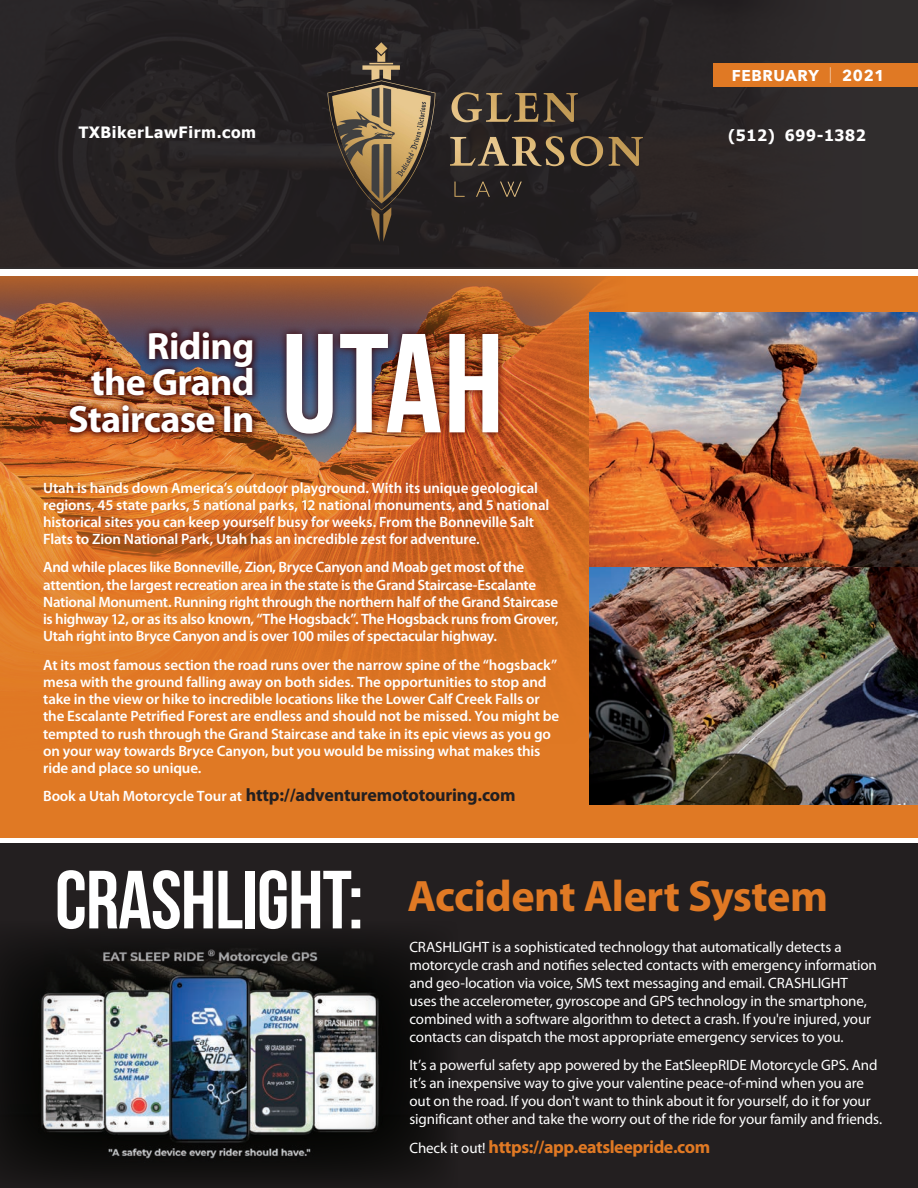
<style>
.page{position:relative;width:918px;height:1188px;background:#fff}
.page>*{position:absolute;margin:0;border:0;box-sizing:border-box;transform-origin:0 0}
.t1{font:140.55px "Bebas Neue";color:#fff}
.t2{font:82.35px "Bebas Neue";letter-spacing:-.01em;color:#fff}
.t3{font:700 44.25px "Myriad Pro";letter-spacing:-.01em;color:#e07924}
.t4{font:700 38.25px/36.6px "Myriad Pro";letter-spacing:-.02em;color:#fff;text-align:right}
.t5{font:700 18px "Myriad Pro";letter-spacing:-.01em;color:#231f20}
.t6{font:700 18px "Myriad Pro";letter-spacing:-.025em;color:#e07924}
.t7{font:700 15.6px "Tahoma";letter-spacing:.04em;color:#fff}
.t8{font:700 15.6px "Avenir Next";letter-spacing:.04em;color:#fff}
.t9{font:600 15px/17.2px "Myriad Pro";letter-spacing:-.01em;color:#fff}
.t10{font:15px/18px "Myriad Pro";letter-spacing:-.01em;color:#fff}
.s1{font-weight:200;font-size:20.85px}
.s2{font-style:inherit}
.s3{font-weight:600;font-size:15px;color:#fff}
.s4{font-weight:400;font-size:15px;color:#fff}
</style>
<div class="page">
<div style="left:0;top:843px;width:918px;height:345px;background:#231f20"></div>
<img style="left:0;top:938px;width:442px;height:243px">
<div style="left:0;top:276px;width:918px;height:562px;background:#e07924"></div>
<img style="left:0;top:276px;width:607px;height:522px">
<div style="left:0;top:0;width:918px;height:268px;background:#231f20"></div>
<div style="left:713px;top:63px;width:205px;height:24px;background:#e07924"></div>
<img style="left:278px;top:326px;width:228px;height:116px">
<img style="left:62px;top:324px;width:198px;height:116px">
<img style="left:590px;top:312px;width:328px;height:493px">
<img style="left:313px;top:36px;width:348px;height:209px">
<p class="t8" style="left:732px;top:62px;width:154px">FEBRUARY <span class="s1">l</span> 2021</p>
<p class="t7" style="left:79px;top:121px;width:179px">TXBikerLawFirm.com</p>
<p class="t7" style="left:728px;top:124px;width:139px"><span class="s2">(</span>512<span class="s2">)</span> 699<span class="s2">-</span>1382</p>
<h3 class="t4" style="left:68px;top:326px;width:188px">Riding<br>the Grand<br>Staircase In</h3>
<h1 class="t1" style="left:282px;top:307px;width:224px">Utah</h1>
<p class="t9" style="left:43px;top:479px;width:508px">Utah is hands down America’s outdoor playground. With its unique geological regions, 45 state parks, 5 national parks, 12 national monuments, and 5 national historical sites you can keep yourself busy for weeks. From the Bonneville Salt Flats to Zion National Park, Utah has an incredible zest for adventure.</p>
<p class="t9" style="left:43px;top:558px;width:517px">And while places like Bonneville, Zion, Bryce Canyon and Moab get most of the attention, the largest recreation area in the state is the Grand Staircase-Escalante National Monument. Running right through the northern half of the Grand Staircase is highway 12, or as its also known, “The Hogsback”. The Hogsback runs from Grover, Utah right into Bryce Canyon and is over 100 miles of spectacular highway.</p>
<p class="t9" style="left:43px;top:655px;width:518px">At its most famous section the road runs over the narrow spine of the “hogsback” mesa with the ground falling away on both sides. The opportunities to stop and take in the view or hike to incredible locations like the Lower Calf Creek Falls or the Escalante Petrified Forest are endless and should not be missed. You might be tempted to rush through the Grand Staircase and take in its epic views as you go on your way towards Bryce Canyon, but you would be missing what makes this ride and place so unique.</p>
<p class="t5" style="left:43px;top:783px;width:474px"><span class="s3">Book a Utah Motorcycle Tour at</span> http://adventuremototouring.com</p>
<h2 class="t2" style="left:55px;top:855px;width:310px">CRASHLIGHT:</h2>
<h3 class="t3" style="left:407px;top:867px;width:422px">Accident Alert System</h3>
<p class="t10" style="left:410px;top:937px;width:469px">CRASHLIGHT is a sophisticated technology that automatically detects a motorcycle crash and notifies selected contacts with emergency information and geo-location via voice, SMS text messaging and email. CRASHLIGHT uses the accelerometer, gyroscope and GPS technology in the smartphone, combined with a software algorithm to detect a crash. If you're injured, your contacts can dispatch the most appropriate emergency services to you.</p>
<p class="t10" style="left:410px;top:1056px;width:474px">It’s a powerful safety app powered by the EatSleepRIDE Motorcycle GPS. And it’s an inexpensive way to give your valentine peace-of-mind when you are out on the road. If you don't want to think about it for yourself, do it for your significant other and take the worry out of the ride for your family and friends.</p>
<p class="t6" style="left:410px;top:1135px;width:302px"><span class="s4">Check it out!</span> https://app.eatsleepride.com</p>
</div>
